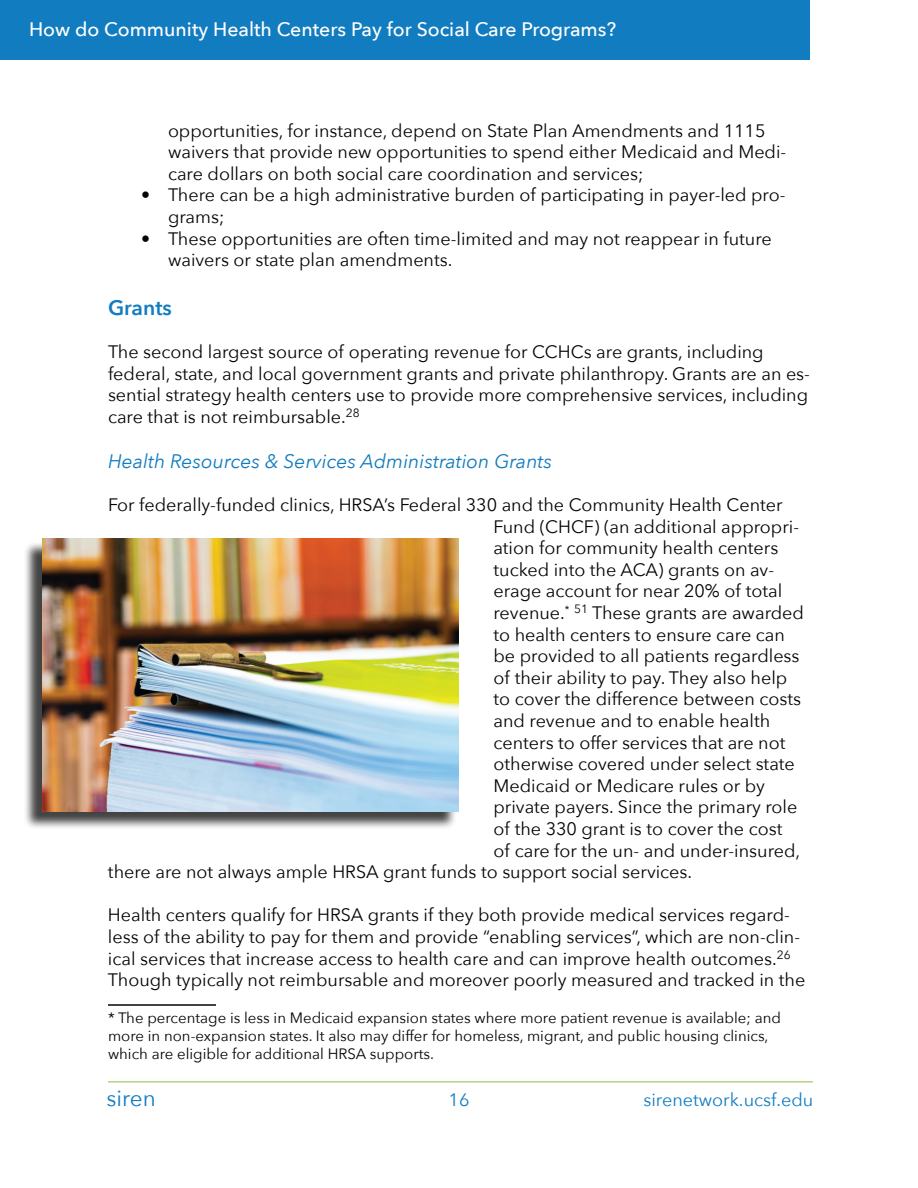
<style>
.page{position:relative;width:918px;height:1188px;background:#fff}
.page>*{position:absolute;margin:0;border:0;box-sizing:border-box;transform-origin:0 0}
.t1{font:22.5px "Avenir Next";color:#127cc0}
.t2{font:600 21px "Avenir Next";color:#127cc0}
.t3{font:500 19.5px "Avenir Next";color:#fff}
.t4{font:italic 19.5px "Avenir Next";color:#127cc0}
.t5{font:18px/21.6px "Avenir Next";color:#040503}
.t6{font:18px "Avenir Next";color:#127cc0}
.t7{font:15px/18px "Avenir Next";color:#040503}
</style>
<div class="page">
<hr style="left:108px;top:1082px;width:705px;height:1px;background:#8fbe3e">
<div style="left:0;top:0;width:810px;height:60px;background:#127cc0"></div>
<hr style="left:108px;top:1004px;width:108px;height:2px;background:#040503">
<div style="left:23px;top:541px;width:434px;height:289px;background:#040503;opacity:.75"></div>
<img style="left:42px;top:538px;width:417px;height:274px">
<p class="t3" style="left:29px;top:13px;width:589px">How do Community Health Centers Pay for Social Care Programs?</p>
<p class="t5" style="left:168px;top:119px;width:620px">opportunities, for instance, depend on State Plan Amendments and 1115 waivers that provide new opportunities to spend either Medicaid and Medi&shy;care dollars on both social care coordination and services;</p>
<p class="t5" style="left:168px;top:183px;width:619px;text-indent:-27px">• There can be a high administrative burden of participating in payer-led pro&shy;grams;</p>
<p class="t5" style="left:168px;top:227px;width:605px;text-indent:-27px">• These opportunities are often time-limited and may not reappear in future waivers or state plan amendments.</p>
<p class="t2" style="left:108px;top:289px;width:65px">Grants</p>
<p class="t5" style="left:108px;top:340px;width:704px">The second largest source of operating revenue for CCHCs are grants, including federal, state, and local government grants and private philanthropy. Grants are an es&shy;sential strategy health centers use to provide more comprehensive services, including care that is not reimbursable.<sup>28</sup></p>
<p class="t4" style="left:108px;top:444px;width:446px">Health Resources &amp; Services Administration Grants</p>
<p class="t5" style="left:108px;top:493px;width:676px">For federally-funded clinics, HRSA’s Federal 330 and the Community Health Center</p>
<p class="t5" style="left:494px;top:515px;width:307px">Fund (CHCF) (an additional appropri-</p>
<p class="t5" style="left:494px;top:536px;width:286px">ation for community health centers</p>
<p class="t5" style="left:494px;top:558px;width:282px">tucked into the ACA) grants on av-</p>
<p class="t5" style="left:494px;top:579px;width:290px">erage account for near 20% of total</p>
<p class="t5" style="left:494px;top:601px;width:312px">revenue.<sup>*</sup> <sup>51</sup> These grants are awarded</p>
<p class="t5" style="left:494px;top:623px;width:293px">to health centers to ensure care can</p>
<p class="t5" style="left:494px;top:644px;width:308px">be provided to all patients regardless</p>
<p class="t5" style="left:494px;top:666px;width:295px">of their ability to pay. They also help</p>
<p class="t5" style="left:494px;top:687px;width:309px">to cover the difference between costs</p>
<p class="t5" style="left:494px;top:709px;width:278px">and revenue and to enable health</p>
<p class="t5" style="left:494px;top:731px;width:293px">centers to offer services that are not</p>
<p class="t5" style="left:494px;top:752px;width:303px">otherwise covered under select state</p>
<p class="t5" style="left:494px;top:774px;width:273px">Medicaid or Medicare rules or by</p>
<p class="t5" style="left:494px;top:795px;width:305px">private payers. Since the primary role</p>
<p class="t5" style="left:494px;top:817px;width:290px">of the 330 grant is to cover the cost</p>
<p class="t5" style="left:494px;top:839px;width:308px">of care for the un- and under-insured,</p>
<p class="t5" style="left:108px;top:860px;width:586px">there are not always ample HRSA grant funds to support social services.</p>
<p class="t5" style="left:108px;top:903px;width:699px">Health centers qualify for HRSA grants if they both provide medical services regard&shy;less of the ability to pay for them and provide “enabling services”, which are non-clin&shy;ical services that increase access to health care and can improve health outcomes.<sup>26<br></sup>Though typically not reimbursable and moreover poorly measured and tracked in the</p>
<p class="t7" style="left:108px;top:1008px;width:674px">* The percentage is less in Medicaid expansion states where more patient revenue is available; and more in non-expansion states. It also may differ for homeless, migrant, and public housing clinics, which are eligible for additional HRSA supports.</p>
<p class="t1" style="left:106px;top:1079px;width:51px">siren</p>
<p class="t6" style="left:449px;top:1085px;width:22px">16</p>
<p class="t6" style="left:644px;top:1084px;width:171px">sirenetwork.ucsf.edu</p>
</div>
